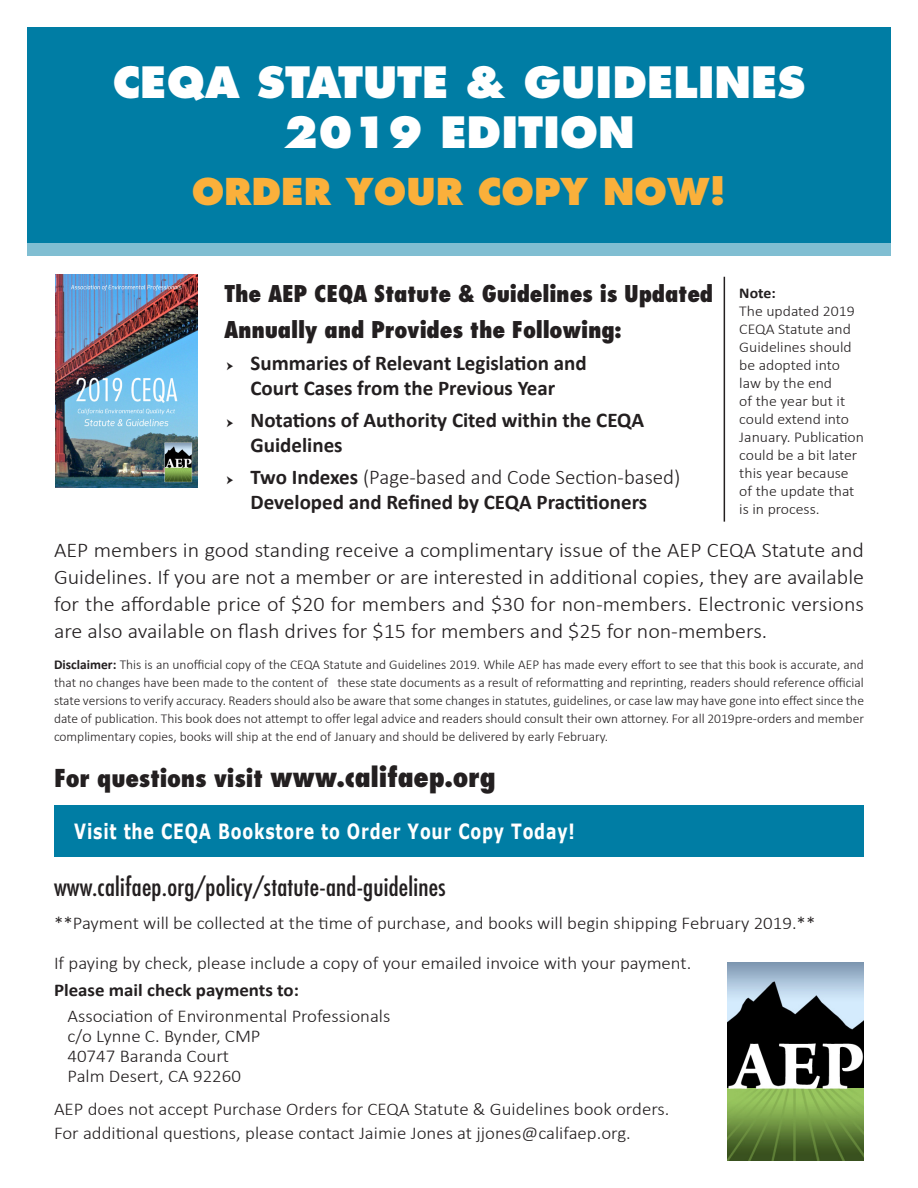
<style>
.page{position:relative;width:918px;height:1188px;background:#fff}
.page>*{position:absolute;margin:0;border:0;box-sizing:border-box;transform-origin:0 0}
.t1{font:800 42px/50.4px "Futura";color:#fff;text-align:center}
.t2{font:800 36px "Futura";color:#fab03b}
.t3{font:condensed 24.75px "Futura";letter-spacing:.01em;color:#231f20;scale:1.05 1}
.t4{font:800 condensed 24px "Futura";letter-spacing:-.01em;color:#231f20;scale:1.05 1}
.t5{font:800 condensed 22.5px/36px "Futura";letter-spacing:-.01em;color:#231f20;scale:1.05 1}
.t6{font:300 21px/27px "Calibri";color:#231f20;text-align:justify;scale:1.05 1}
.t7{font:700 21px/25.2px "Calibri";color:#231f20;text-align:center}
.t8{font:700 21px "Verdana";letter-spacing:.05em;color:#fff;scale:.75 1}
.t9{font:300 18px/19.8px "Calibri";color:#231f20;scale:1.05 1}
.t10{font:700 18px "Calibri";color:#231f20;scale:1.05 1}
.t11{font:300 15px/18px "Calibri";color:#231f20;scale:1.05 1}
.Body_Text{font:300 13.5px/18px "Calibri";color:#231f20;text-align:justify}
.s1{font-family:"Minion Pro";font-weight:400;font-size:14.25px}
.s2{font-weight:300}
.s3{font-weight:700}
.s4{font-size:27px}
</style>
<div class="page">
<div style="left:54px;top:805px;width:810px;height:51px;background:#007da4"></div>
<div style="left:27px;top:230px;width:864px;height:26px;background:#80bed2"></div>
<div style="left:27px;top:27px;width:864px;height:216px;background:#007da4"></div>
<hr style="left:724px;top:277px;width:1px;height:245px;background:#231f20">
<img style="left:728px;top:963px;width:136px;height:198px">
<img style="left:55px;top:274px;width:142px;height:213px">
<p class="t1" style="left:113px;top:58px;width:694px">CEQA STATUTE &amp; GUIDELINES<br>2019 EDITION</p>
<p class="t2" style="left:192px;top:170px;width:536px">ORDER YOUR COPY NOW!</p>
<p class="t5" style="left:224px;top:275px;width:468px">The AEP CEQA Statute &amp; Guidelines is Updated<br>Annually and Provides the Following:</p>
<p class="t7" style="left:226px;top:350px;width:362px"><span class="s1">ӹ</span> Summaries of Relevant Legislation and<br>Court Cases from the Previous Year</p>
<p class="t7" style="left:250px;top:407px;width:395px;text-align:left;text-indent:-24px"><span class="s1">ӹ</span> Notations of Authority Cited within the CEQA<br>Guidelines</p>
<p class="t7" style="left:226px;top:464px;width:456px"><span class="s1">ӹ</span> Two Indexes <span class="s2">(Page-based and Code Section-based)<br></span>Developed and Refined by CEQA Practitioners</p>
<p class="t6" style="left:54px;top:536px;width:773px">AEP members in good standing receive a complimentary issue of the AEP CEQA Statute and Guidelines. If you are not a member or are interested in additional copies, they are available for the affordable price of $20 for members and $30 for non-members. Electronic versions are also available on flash drives for $15 for members and $25 for non-members.</p>
<p class="Body_Text" style="left:54px;top:655px;width:812px"><span class="s3">Disclaimer:</span> This is an unofficial copy of the CEQA Statute and Guidelines 2019. While AEP has made every effort to see that this book is accurate, and that no changes have been made to the content of these state documents as a result of reformatting and reprinting, readers should reference official state versions to verify accuracy. Readers should also be aware that some changes in statutes, guidelines, or case law may have gone into effect since the date of publication. This book does not attempt to offer legal advice and readers should consult their own attorney. For all 2019pre-orders and member complimentary copies, books will ship at the end of January and should be delivered by early February.</p>
<p class="t4" style="left:54px;top:763px;width:422px">For questions visit <span class="s4">www.califaep.org</span></p>
<p class="t8" style="left:74px;top:817px;width:669px">Visit the CEQA Bookstore to Order Your Copy Today!</p>
<p class="t3" style="left:54px;top:871px;width:374px">www.califaep.org/policy/statute-and-guidelines</p>
<p class="t9" style="left:54px;top:913px;width:727px">**Payment will be collected at the time of purchase, and books will begin shipping February 2019.**</p>
<p class="t9" style="left:54px;top:953px;width:609px">If paying by check, please include a copy of your emailed invoice with your payment.</p>
<p class="t10" style="left:54px;top:977px;width:235px">Please mail check payments to:</p>
<p class="t9" style="left:68px;top:1006px;width:309px">Association of Environmental Professionals c/o Lynne C. Bynder, CMP<br>40747 Baranda Court<br>Palm Desert, CA 92260</p>
<p class="t9" style="left:54px;top:1097px;width:588px;line-height:24px">AEP does not accept Purchase Orders for CEQA Statute &amp; Guidelines book orders.<br>For additional questions, please contact Jaimie Jones at jjones@califaep.org.</p>
<p class="t11" style="left:739px;top:284px;width:120px"><span class="s3">Note:<br></span>The updated 2019<br>CEQA Statute and<br>Guidelines should be adopted into law by the end<br>of the year but it could extend into<br>January. Publication could be a bit later this year because of the update that is in process.</p>
</div>
